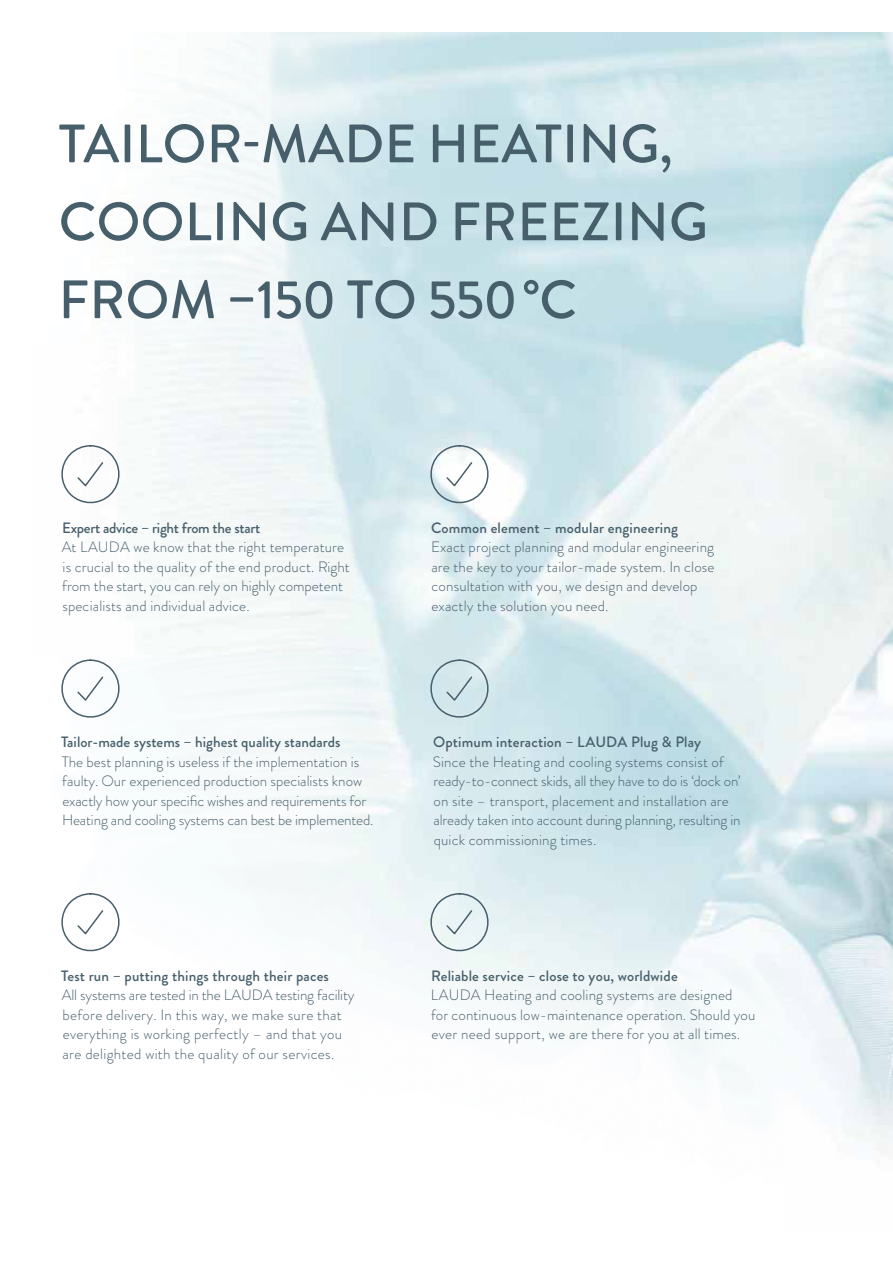
<style>
.page{position:relative;width:893px;height:1263px;background:#fff}
.page>*{position:absolute;margin:0;border:0;box-sizing:border-box;transform-origin:0 0}
.t1{font:500 54px/78px "Brandon Grotesque";letter-spacing:.005em;color:#475f6b}
.t2{font:300 15px/19.5px "Brandon Grotesque";letter-spacing:.01em;color:#475f6b}
.t3{font:300 15px/19.5px "Brandon Grotesque";letter-spacing:-.01em;color:#475f6b}
.t4{font:500 15px "Brandon Grotesque";letter-spacing:.01em;color:#475f6b}
.t5{font:500 15px "Brandon Grotesque";letter-spacing:-.02em;color:#475f6b}
</style>
<div class="page">
<svg style="left:61px;top:659px;width:63px;height:63px"></svg>
<svg style="left:426px;top:659px;width:66px;height:63px;background:#c9dde2"></svg>
<svg style="left:61px;top:892px;width:63px;height:60px"></svg>
<svg style="left:426px;top:892px;width:66px;height:63px;background:#dde8ea"></svg>
<svg style="left:61px;top:444px;width:63px;height:63px"></svg>
<svg style="left:426px;top:444px;width:66px;height:63px"></svg>
<h1 class="t1" style="left:59px;top:112px;width:651px">TAILOR-MADE HEATING,<br>COOLING AND FREEZING<br>FROM − 150 TO 550 °C</h1>
<p class="t5" style="left:62px;top:522px;width:200px">Expert advice – right from the start</p>
<p class="t2" style="left:62px;top:539px;width:289px">At LAUDA we know that the right temperature is crucial to the quality of the end product. Right from the start, you can rely on highly competent specialists and individual advice.</p>
<p class="t4" style="left:61px;top:736px;width:281px">Tailor-made systems – highest quality standards</p>
<p class="t3" style="left:62px;top:754px;width:313px">The best planning is useless if the implementation is faulty. Our experienced production specialists know exactly how your specific wishes and requirements for Heating and cooling systems can best be implemented.</p>
<p class="t4" style="left:61px;top:970px;width:269px">Test run – putting things through their paces</p>
<p class="t2" style="left:62px;top:988px;width:294px">All systems are tested in the LAUDA testing facility before delivery. In this way, we make sure that everything is working perfectly – and that you are delighted with the quality of our services.</p>
<p class="t4" style="left:431px;top:522px;width:248px">Common element – modular engineering</p>
<p class="t2" style="left:431px;top:539px;width:285px">Exact project planning and modular engineering are the key to your tailor-made system. In close consultation with you, we design and develop exactly the solution you need.</p>
<p class="t4" style="left:433px;top:736px;width:269px">Optimum interaction – LAUDA Plug &amp; Play</p>
<p class="t2" style="left:433px;top:754px;width:309px">Since the Heating and cooling systems consist of ready-to-connect skids, all they have to do is ‘dock on’ on site – transport, placement and installation are already taken into account during planning, resulting in quick commissioning times.</p>
<p class="t4" style="left:431px;top:970px;width:248px">Reliable service – close to you, worldwide</p>
<p class="t2" style="left:431px;top:988px;width:326px">LAUDA Heating and cooling systems are designed<br>for continuous low-maintenance operation. Should you ever need support, we are there for you at all times.</p>
</div>
